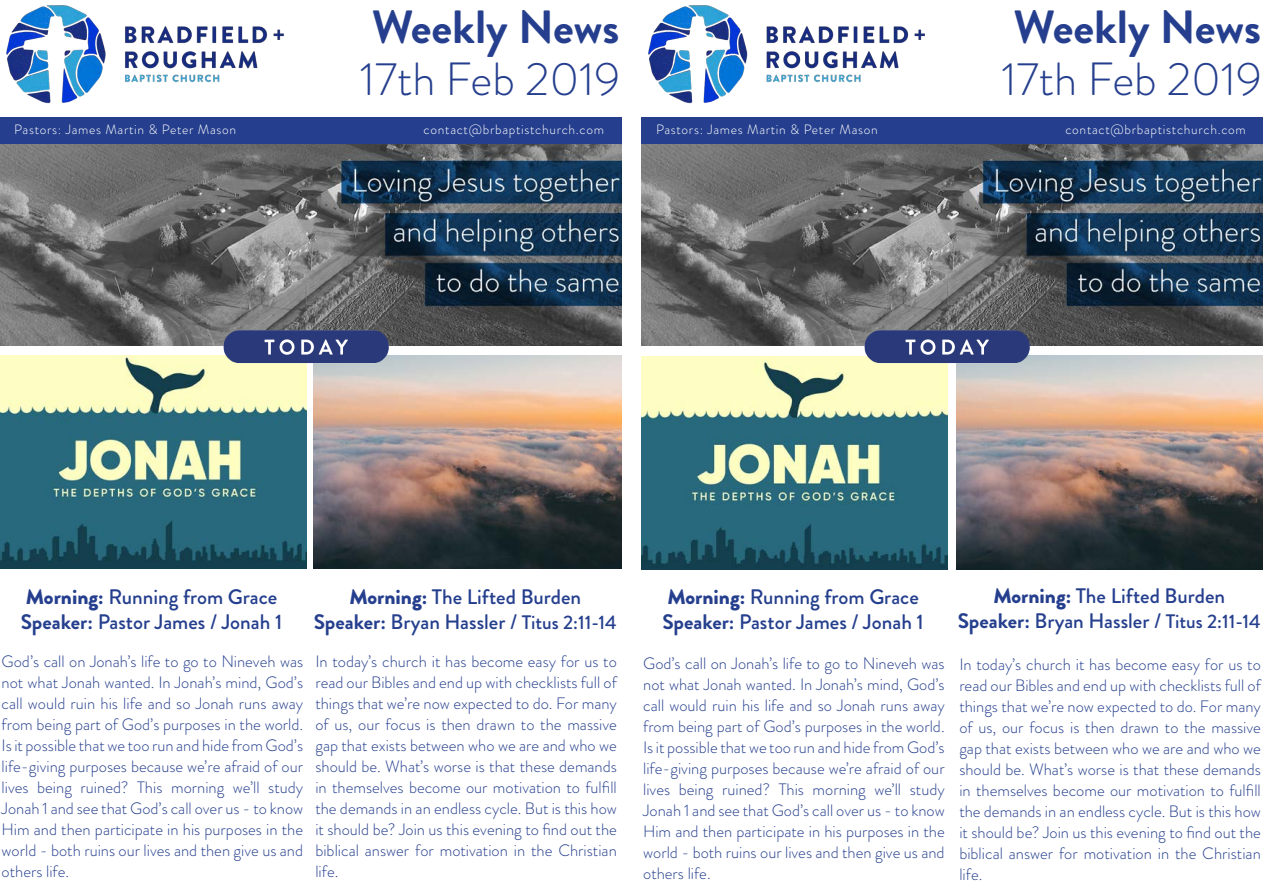
<style>
.page{position:relative;width:1263px;height:893px;background:#fff}
.page>*{position:absolute;margin:0;border:0;box-sizing:border-box;transform-origin:0 0}
.t1{font:300 46.5px "Brandon Grotesque";color:#253f8e}
.t2{font:700 46.5px "Brandon Grotesque";color:#253f8e}
.t3{font:500 21px "Brandon Grotesque";color:#253f8e}
.t4{font:300 16.5px/21px "Brandon Grotesque";color:#253f8e;text-align:justify}
.t5{font:300 13.5px "Brandon Grotesque";letter-spacing:.05em;color:#fff}
.s1{font-weight:900}
.s2{font-weight:700}
.s3{font-size:19.5px}
</style>
<div class="page">
<img style="left:956px;top:355px;width:307px;height:214px">
<img style="left:641px;top:356px;width:306px;height:213px">
<img style="left:314px;top:355px;width:307px;height:214px">
<img style="left:0;top:355px;width:306px;height:214px">
<img style="left:6px;top:5px;width:278px;height:99px">
<img style="left:0;top:144px;width:621px;height:201px">
<img style="left:176px;top:318px;width:254px;height:55px">
<div style="left:0;top:118px;width:621px;height:26px;background:#253f8e"></div>
<img style="left:648px;top:5px;width:277px;height:99px">
<img style="left:642px;top:144px;width:621px;height:201px">
<img style="left:817px;top:318px;width:255px;height:55px">
<div style="left:642px;top:118px;width:621px;height:26px;background:#253f8e"></div>
<p class="t2" style="left:372px;top:-6px;width:249px">Weekly News</p>
<p class="t2" style="left:1013px;top:-6px;width:249px">Weekly News</p>
<p class="t1" style="left:360px;top:48px;width:261px">17th Feb 2019</p>
<p class="t1" style="left:1002px;top:48px;width:261px">17th Feb 2019</p>
<p class="t5" style="left:14px;top:120px;width:223px">Pastors: James Martin &amp; Peter Mason</p>
<p class="t5" style="left:424px;top:120px;width:182px">contact@brbaptistchurch.com</p>
<p class="t5" style="left:656px;top:120px;width:223px">Pastors: James Martin &amp; Peter Mason</p>
<p class="t5" style="left:1065px;top:120px;width:182px">contact@brbaptistchurch.com</p>
<p class="t3" style="left:26px;top:582px;width:253px"><span class="s1">Morning:</span> Running from Grace</p>
<p class="t3" style="left:21px;top:607px;width:263px"><span class="s2">Speaker:</span> Pastor James / Jonah 1</p>
<p class="t4" style="left:2px;top:651px;width:303px">God’s call on Jonah’s life to go to Nineveh was not what Jonah wanted. In Jonah’s mind, God’s call would ruin his life and so Jonah runs away from being part of God’s purposes in the world.<br>Is it possible that we too run and hide from God’s life-giving purposes because we’re afraid of our lives being ruined? This morning we’ll study Jonah 1 and see that God’s call over us - to know Him and then participate in his purposes in the world - both ruins our lives and then give us and others life.</p>
<p class="t3" style="left:349px;top:582px;width:233px"><span class="s1">Morning:</span> The Lifted Burden</p>
<p class="t3" style="left:314px;top:607px;width:304px"><span class="s2">Speaker:</span> Bryan Hassler / <span class="s3">Titus 2:11-14</span></p>
<p class="t4" style="left:315px;top:651px;width:303px">In today’s church it has become easy for us to read our Bibles and end up with checklists full of things that we’re now expected to do. For many of us, our focus is then drawn to the massive gap that exists between who we are and who we should be. What’s worse is that these demands in themselves become our motivation to fulfill the demands in an endless cycle. But is this how it should be? Join us this evening to find out the biblical answer for motivation in the Christian life.</p>
<p class="t3" style="left:667px;top:582px;width:253px"><span class="s1">Morning:</span> Running from Grace</p>
<p class="t3" style="left:662px;top:608px;width:263px"><span class="s2">Speaker:</span> Pastor James / Jonah 1</p>
<p class="t4" style="left:643px;top:653px;width:303px">God’s call on Jonah’s life to go to Nineveh was not what Jonah wanted. In Jonah’s mind, God’s call would ruin his life and so Jonah runs away from being part of God’s purposes in the world.<br>Is it possible that we too run and hide from God’s life-giving purposes because we’re afraid of our lives being ruined? This morning we’ll study Jonah 1 and see that God’s call over us - to know Him and then participate in his purposes in the world - both ruins our lives and then give us and others life.</p>
<p class="t3" style="left:993px;top:581px;width:233px"><span class="s1">Morning:</span> The Lifted Burden</p>
<p class="t3" style="left:958px;top:607px;width:304px"><span class="s2">Speaker:</span> Bryan Hassler / <span class="s3">Titus 2:11-14</span></p>
<p class="t4" style="left:959px;top:654px;width:303px">In today’s church it has become easy for us to read our Bibles and end up with checklists full of things that we’re now expected to do. For many of us, our focus is then drawn to the massive gap that exists between who we are and who we should be. What’s worse is that these demands in themselves become our motivation to fulfill the demands in an endless cycle. But is this how it should be? Join us this evening to find out the biblical answer for motivation in the Christian life.</p>
</div>
